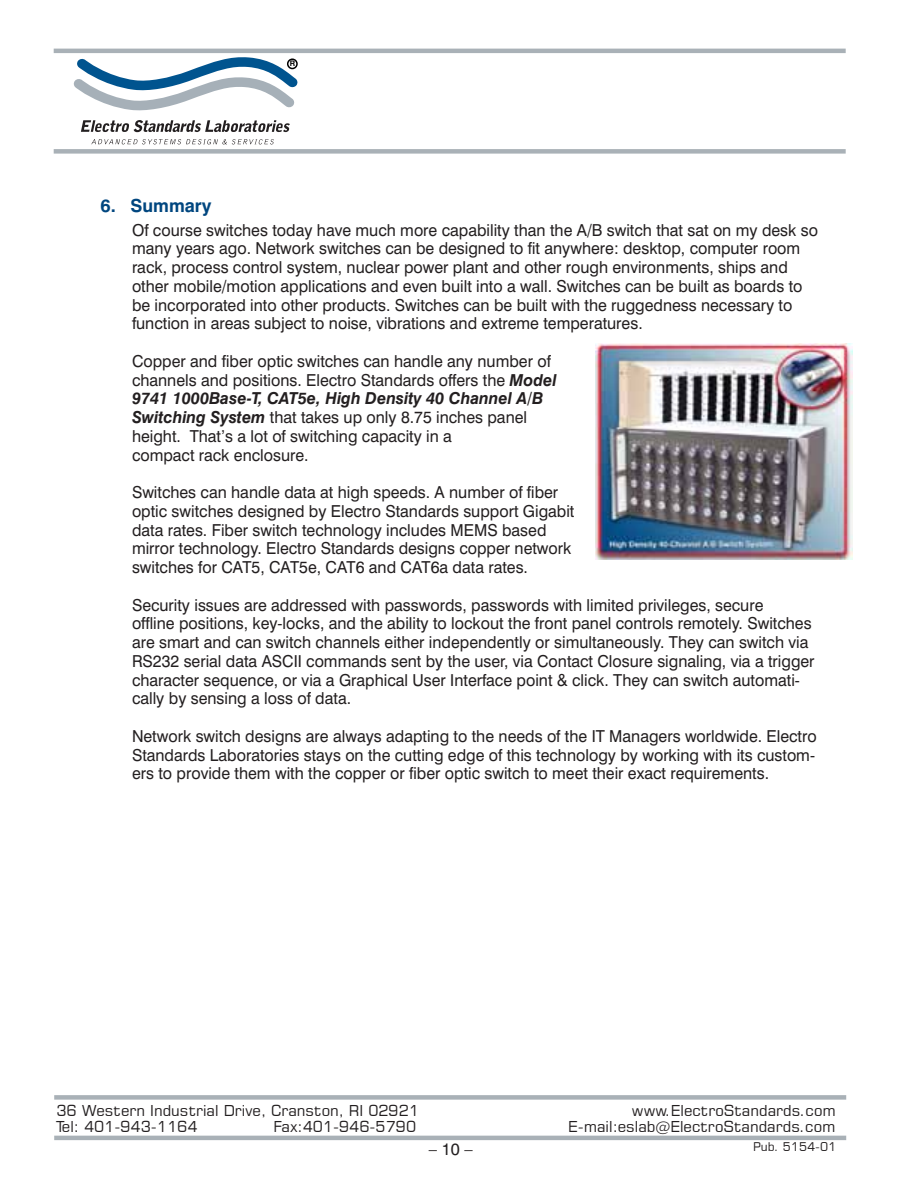
<style>
.page{position:relative;width:918px;height:1188px;background:#fff}
.page>*{position:absolute;margin:0;border:0;box-sizing:border-box;transform-origin:0 0}
.Paragraph_Style_2{font:700 18px "Swiss 721 BT";color:#00467f}
.Paragraph_Style_3{font:16.5px/18.8px "Swiss 721 BT";color:#231f20}
.t1{font:15px "Square 721 BT";color:#231f20}
.t2{font:12px "Square 721 BT";color:#231f20}
.t3{font:700 7.65px "Swiss 721 BT";color:#000}
.s1{font-weight:700;font-style:italic}
</style>
<div class="page">
<hr style="left:54px;top:1136px;width:792px;height:4px;background:#a9b1b7">
<div style="left:54px;top:1095px;width:792px;height:5px;background:#a9b1b7"></div>
<hr style="left:54px;top:49px;width:792px;height:4px;background:#a9b1b7">
<div style="left:54px;top:149px;width:792px;height:5px;background:#a9b1b7"></div>
<img style="left:596px;top:344px;width:257px;height:215px">
<svg style="left:73px;top:57px;width:225px;height:54px"></svg>
<svg style="left:81px;top:120px;width:209px;height:12px"></svg>
<svg style="left:91px;top:139px;width:183px;height:5px"></svg>
<div style="left:287px;top:58px;width:11px;height:11px;border:2px solid #000;border-radius:50%"></div>
<p class="t3" style="left:290px;top:59px;width:7px">R</p>
<p class="Paragraph_Style_2" style="left:100px;top:195px;width:113px">6. Summary</p>
<p class="Paragraph_Style_3" style="left:132px;top:220px;width:688px">Of course switches today have much more capability than the A/B switch that sat on my desk so many years ago. Network switches can be designed to fit anywhere: desktop, computer room rack, process control system, nuclear power plant and other rough environments, ships and other mobile/motion applications and even built into a wall. Switches can be built as boards to be incorporated into other products. Switches can be built with the ruggedness necessary to function in areas subject to noise, vibrations and extreme temperatures.</p>
<p class="Paragraph_Style_3" style="left:132px;top:352px;width:426px">Copper and fiber optic switches can handle any number of channels and positions. Electro Standards offers the <span class="s1">Model 9741 1000Base-T, CAT5e, High Density 40 Channel A/B Switching System</span> that takes up only 8.75 inches panel height. That’s a lot of switching capacity in a<br>compact rack enclosure.</p>
<p class="Paragraph_Style_3" style="left:132px;top:483px;width:444px">Switches can handle data at high speeds. A number of fiber optic switches designed by Electro Standards support Gigabit data rates. Fiber switch technology includes MEMS based mirror technology. Electro Standards designs copper network switches for CAT5, CAT5e, CAT6 and CAT6a data rates.</p>
<p class="Paragraph_Style_3" style="left:132px;top:595px;width:684px">Security issues are addressed with passwords, passwords with limited privileges, secure<br>offline positions, key-locks, and the ability to lockout the front panel controls remotely. Switches are smart and can switch channels either independently or simultaneously. They can switch via RS232 serial data ASCII commands sent by the user, via Contact Closure signaling, via a trigger character sequence, or via a Graphical User Interface point &amp; click. They can switch automati&shy;cally by sensing a loss of data.</p>
<p class="Paragraph_Style_3" style="left:132px;top:727px;width:686px;text-align:justify">Network switch designs are always adapting to the needs of the IT Managers worldwide. Electro Standards Laboratories stays on the cutting edge of this technology by working with its custom&shy;ers to provide them with the copper or fiber optic switch to meet their exact requirements.</p>
<p class="t1" style="left:56px;top:1101px;width:364px">36 Western Industrial Drive, Cranston, RI 02921</p>
<p class="t1" style="left:632px;top:1101px;width:205px">www.ElectroStandards.com</p>
<p class="t1" style="left:56px;top:1117px;width:143px">Tel: 401-943-1164</p>
<p class="t1" style="left:274px;top:1117px;width:144px">Fax:401-946-5790</p>
<p class="t1" style="left:568px;top:1117px;width:269px">E-mail:eslab@ElectroStandards.com</p>
<p class="Paragraph_Style_3" style="left:429px;top:1140px;width:45px">– 10 –</p>
<p class="t2" style="left:753px;top:1139px;width:85px">Pub. 5154-01</p>
</div>
